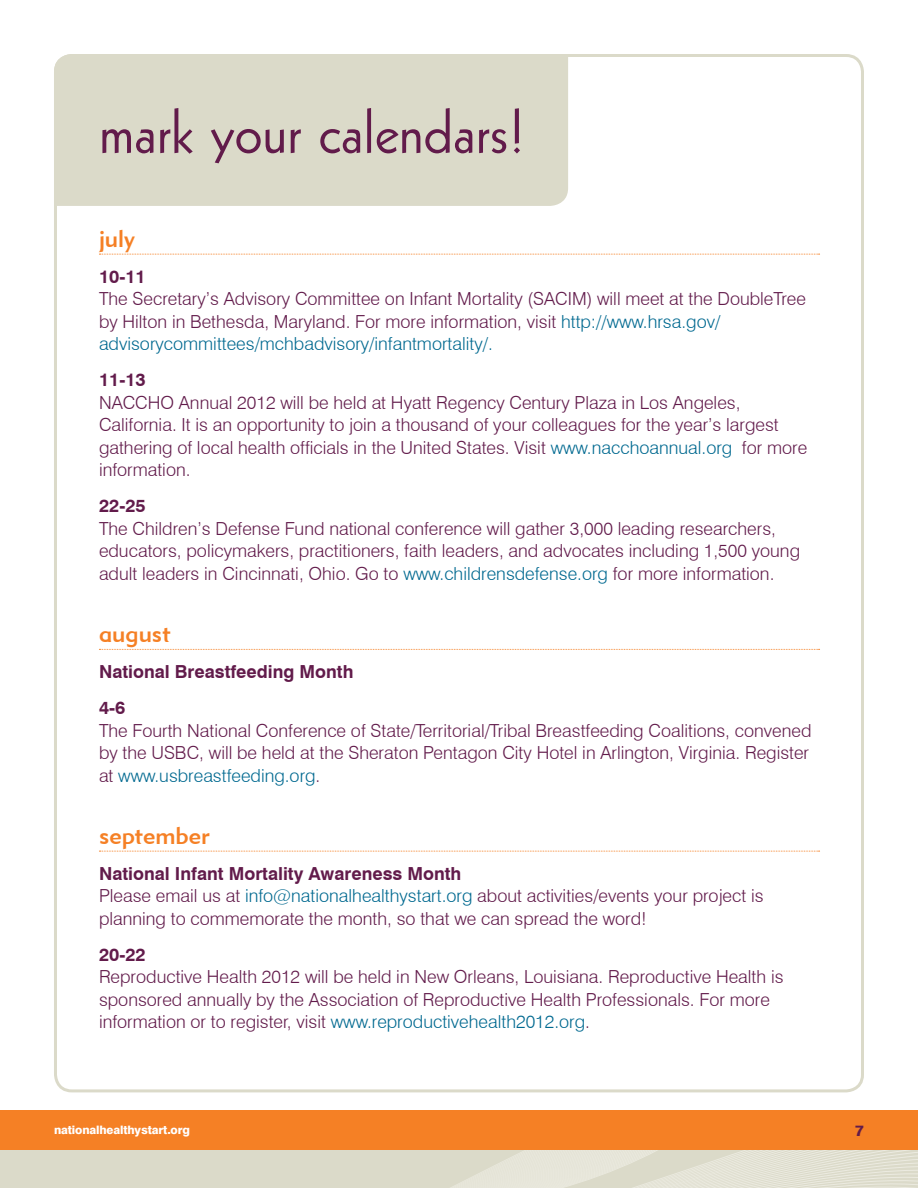
<style>
.page{position:relative;width:918px;height:1188px;background:#fff}
.page>*{position:absolute;margin:0;border:0;box-sizing:border-box;transform-origin:0 0}
.t1{font:61.5px "Geometric 231 BT Roman C";color:#621b4b}
.t2{font:24px "Geometric 415 BT Medium A";color:#f58025}
.t3{font:300 18px/22.5px "Swiss 721 BT";color:#621b4b}
.t4{font:700 18px/36px "Swiss 721 BT";color:#621b4b}
.t5{font:800 15px "Swiss 721 BT";color:#621b4b}
.t6{font:800 11.7px "Swiss 721 BT";letter-spacing:-.01em;color:#fff}
.s1{color:#006990}
.s2{font-weight:700}
</style>
<div class="page">
<div style="left:0;top:1150px;width:52px;height:38px;background:#dbdac9"></div>
<svg style="left:52px;top:1150px;width:866px;height:38px;background:#deddce"></svg>
<div style="left:0;top:1110px;width:918px;height:40px;background:#f58025"></div>
<div style="left:55px;top:58px;width:513px;height:148px;background:#dbdac9"></div>
<svg style="left:99px;top:254px;width:721px;height:1px"></svg>
<svg style="left:99px;top:649px;width:721px;height:1px"></svg>
<svg style="left:99px;top:851px;width:721px;height:1px"></svg>
<h1 class="t1" style="left:99px;top:91px;width:428px">mark your calendars!</h1>
<h2 class="t2" style="left:99px;top:224px;width:37px">july</h2>
<p class="t4" style="left:99px;top:258px;width:48px">10-11</p>
<p class="t3" style="left:99px;top:288px;width:708px">The Secretary’s Advisory Committee on Infant Mortality (SACIM) will meet at the DoubleTree by Hilton in Bethesda, Maryland. For more information, visit <span class="s1">http://www.hrsa.gov/ advisorycommittees/mchbadvisory/infantmortality/.</span></p>
<p class="t4" style="left:99px;top:362px;width:48px">11-13</p>
<p class="t3" style="left:99px;top:391px;width:710px">NACCHO Annual 2012 will be held at Hyatt Regency Century Plaza in Los Angeles, California. It is an opportunity to join a thousand of your colleagues for the year’s largest gathering of local health officials in the United States. Visit <span class="s1">www.nacchoannual.org</span> for more information.</p>
<p class="t4" style="left:99px;top:488px;width:48px">22-25</p>
<p class="t3" style="left:99px;top:517px;width:703px">The Children’s Defense Fund national conference will gather 3,000 leading researchers, educators, policymakers, practitioners, faith leaders, and advocates including 1,500 young adult leaders in Cincinnati, Ohio. Go to <span class="s1">www.childrensdefense.org</span> for more information.</p>
<h2 class="t2" style="left:99px;top:619px;width:73px">august</h2>
<p class="t4" style="left:99px;top:654px;width:256px">National Breastfeeding Month<br>4-6</p>
<p class="t3" style="left:99px;top:719px;width:714px">The Fourth National Conference of State/Territorial/Tribal Breastfeeding Coalitions, convened by the USBC, will be held at the Sheraton Pentagon City Hotel in Arlington, Virginia. Register at <span class="s1">www.usbreastfeeding.org</span>.</p>
<h2 class="t2" style="left:99px;top:821px;width:112px">september</h2>
<p class="t3" style="left:99px;top:862px;width:666px"><span class="s2">National I nfant Mortality Awareness Month<br></span>Please email us at <span class="s1">info@nationalhealthystart.org</span> about activities/events your project is planning to commemorate the month, so that we can spread the word!</p>
<p class="t4" style="left:99px;top:936px;width:48px">20-22</p>
<p class="t3" style="left:99px;top:966px;width:686px">Reproductive Health 2012 will be held in New Orleans, Louisiana. Reproductive Health is sponsored annually by the Association of Reproductive Health Professionals. For more information or to register, visit <span class="s1">www.reproductivehealth2012.org</span>.</p>
<p class="t6" style="left:54px;top:1123px;width:138px">nationalhealthystart.org</p>
<p class="t5" style="left:855px;top:1121px;width:10px">7</p>
</div>
